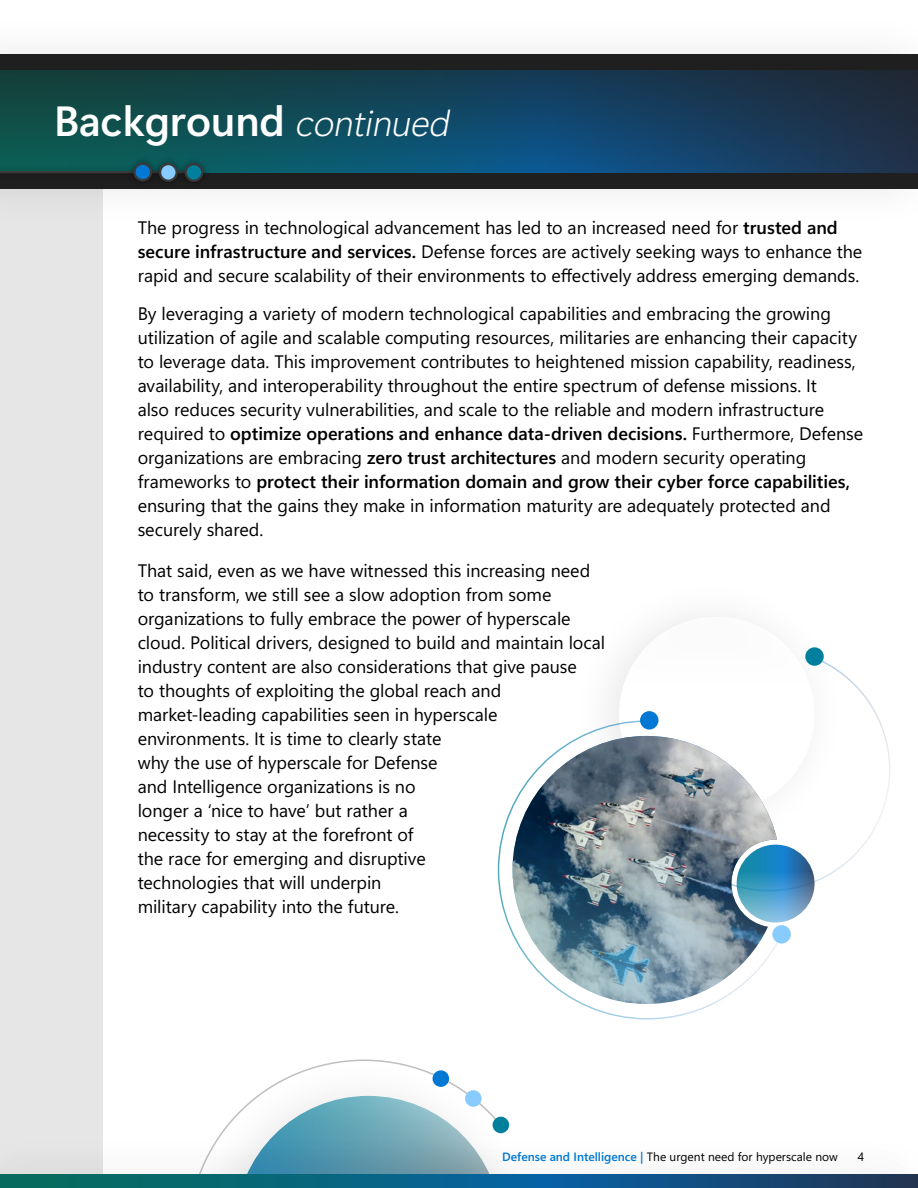
<style>
.page{position:relative;width:918px;height:1188px;background:#fff}
.page>*{position:absolute;margin:0;border:0;box-sizing:border-box;transform-origin:0 0}
.t1{font:42px "Segoe Sans 240000";color:#fff}
.Body{font:18px/24px "Segoe Sans a 8000";letter-spacing:-.005em;color:#000}
.t2{font:12px "Segoe Sans a 8000";color:#000}
.s1{font-family:"Segoe Sans 240000 15 e 0000";font-style:italic;font-size:36px}
.s2{font-style:inherit}
.s3{color:#0078d4}
</style>
<div class="page">
<div style="left:0;top:188px;width:103px;height:987px;background:#e6e6e6"></div>
<div style="left:0;top:10px;width:918px;height:222px;background:#000;opacity:.1"></div>
<div style="left:0;top:54px;width:918px;height:134px;background:#1f1f1f"></div>
<svg style="left:0;top:71px;width:918px;height:101px;background:#134459"></svg>
<div style="left:0;top:164px;width:210px;height:17px;background:#000;opacity:.44"></div>
<hr style="left:0;top:171px;width:203px;height:2px;background:#3a3a3a">
<div style="left:126px;top:156px;width:33px;height:32px;background:#000;opacity:.44"></div>
<div style="left:134px;top:164px;width:17px;height:16px;background:#0078d4;border-radius:50%"></div>
<div style="left:133px;top:163px;width:19px;height:18px;border:2px solid #3a3a3a;border-radius:50%"></div>
<div style="left:152px;top:156px;width:32px;height:32px;background:#000;opacity:.44"></div>
<svg style="left:160px;top:164px;width:17px;height:17px"></svg>
<div style="left:159px;top:163px;width:19px;height:19px;border:2px solid #3a3a3a;border-radius:50%"></div>
<div style="left:178px;top:156px;width:32px;height:32px;background:#000;opacity:.44"></div>
<div style="left:186px;top:164px;width:16px;height:17px;background:#00809c;border-radius:50%"></div>
<div style="left:185px;top:163px;width:18px;height:19px;border:2px solid #3a3a3a;border-radius:50%"></div>
<div style="left:640px;top:711px;width:19px;height:19px;background:#0078d4;border-radius:50%"></div>
<div style="left:772px;top:925px;width:19px;height:19px;background:#88cbff;border-radius:50%"></div>
<svg style="left:497px;top:720px;width:282px;height:300px"></svg>
<svg style="left:647px;top:661px;width:243px;height:221px"></svg>
<svg style="left:737px;top:845px;width:78px;height:78px;background:#478ac0"></svg>
<div style="left:805px;top:647px;width:19px;height:19px;background:#00809c;border-radius:50%"></div>
<img style="left:513px;top:736px;width:264px;height:268px">
<div style="left:139px;top:1018px;width:384px;height:170px;background:#fff"></div>
<svg style="left:222px;top:1059px;width:279px;height:72px"></svg>
<div style="left:0;top:1131px;width:918px;height:57px;background:#000;opacity:.1"></div>
<svg style="left:1px;top:1175px;width:916px;height:13px;background:#0c5b7a"></svg>
<h2 class="t1" style="left:54px;top:92px;width:404px">Background <span class="s1">continued</span></h2>
<p class="Body" style="left:138px;top:216px;width:726px">The progress in technological advancement has led to an increased need for <span class="s2">trusted and secure infrastructure and services.</span> Defense forces are actively seeking ways to enhance the rapid and secure scalability of their environments to effectively address emerging demands.</p>
<p class="Body" style="left:138px;top:301px;width:727px">By leveraging a variety of modern technological capabilities and embracing the growing utilization of agile and scalable computing resources, militaries are enhancing their capacity to leverage data. This improvement contributes to heightened mission capability, readiness, availability, and interoperability throughout the entire spectrum of defense missions. It<br>also reduces security vulnerabilities, and scale to the reliable and modern infrastructure required to <span class="s2">optimize operations and enhance data-driven decisions.</span> Furthermore, Defense organizations are embracing <span class="s2">zero trust architectures</span> and modern security operating frameworks to <span class="s2">protect their information domain and grow their cyber force capabilities, </span>ensuring that the gains they make in information maturity are adequately protected and securely shared.</p>
<p class="Body" style="left:138px;top:558px;width:469px">That said, even as we have witnessed this increasing need to transform, we still see a slow adoption from some organizations to fully embrace the power of hyperscale cloud. Political drivers, designed to build and maintain local industry content are also considerations that give pause<br>to thoughts of exploiting the global reach and market-leading capabilities seen in hyperscale environments. It is time to clearly state<br>why the use of hyperscale for Defense<br>and Intelligence organizations is no<br>longer a ‘nice to have’ but rather a<br>necessity to stay at the forefront of<br>the race for emerging and disruptive<br>technologies that will underpin<br>military capability into the future.</p>
<p class="t2" style="left:502px;top:1148px;width:337px"><span class="s3">Defense and Intelligence |</span> The urgent need for hyperscale now</p>
<p class="t2" style="left:858px;top:1148px;width:8px">4</p>
</div>
